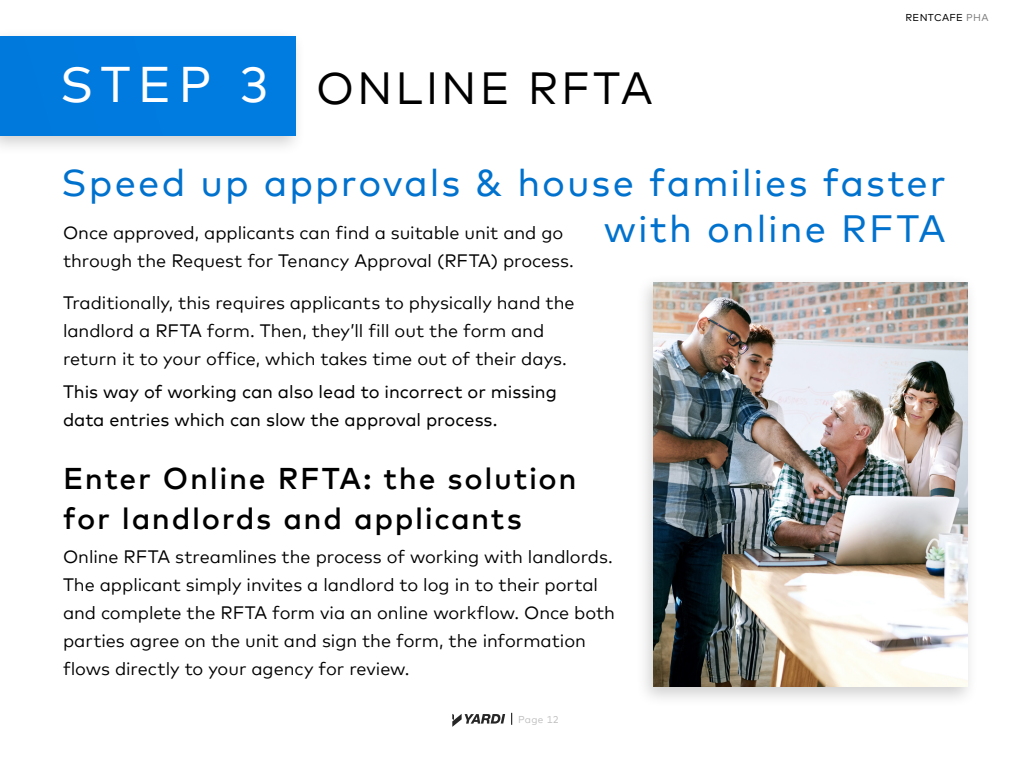
<style>
.page{position:relative;width:1024px;height:768px;background:#fff}
.page>*{position:absolute;margin:0;border:0;box-sizing:border-box;transform-origin:0 0}
.t1{font:50px "Mark Offc Pro";color:#fff}
.t2{font:45px "Mark Offc Pro";letter-spacing:.065em;color:#000}
.t3{font:38px/46px "Mark Offc Pro";letter-spacing:.05em;color:#0072ce;text-align:right}
.t4{font:500 30px/40px "Mark Offc Pro";letter-spacing:.055em;color:#000}
.Body_Paragraph_1{font:18px/28px "Mark Offc Pro";letter-spacing:-.005em;color:#000}
.Body_Paragraph_1-2{font:18px/28px "Mark Offc Pro";color:#000}
.t5{font:10px "Mark Offc Pro";letter-spacing:.03em;color:#000}
.t6{font:10px "Mark Offc Pro";letter-spacing:.03em;color:#bfbfbf}
.s1{color:#808080}
</style>
<div class="page">
<div style="left:635px;top:274px;width:343px;height:434px;background:#000;opacity:.19"></div>
<img style="left:654px;top:282px;width:314px;height:405px">
<div style="left:0;top:28px;width:307px;height:129px;background:#000;opacity:.19"></div>
<div style="left:0;top:36px;width:296px;height:100px;background:#007ade"></div>
<svg style="left:452px;top:714px;width:53px;height:13px"></svg>
<svg style="left:511px;top:713px;width:1px;height:12px"></svg>
<p class="t1" style="left:60px;top:47px;width:211px">STEP 3</p>
<p class="t2" style="left:316px;top:54px;width:338px">ONLINE RFTA</p>
<p class="t5" style="left:906px;top:10px;width:84px">RENTCAFE <span class="s1">PHA</span></p>
<h3 class="t3" style="left:61px;top:156px;width:886px">Speed up approvals &amp; house families faster with online RFTA</h3>
<p class="Body_Paragraph_1" style="left:63px;top:217px;width:512px">Once approved, applicants can find a suitable unit and go through the Request for Tenancy Approval (RFTA) process.</p>
<p class="Body_Paragraph_1" style="left:63px;top:287px;width:513px">Traditionally, this requires applicants to physically hand the landlord a RFTA form. Then, they’ll fill out the form and return it to your office, which takes time out of their days.</p>
<p class="Body_Paragraph_1-2" style="left:63px;top:376px;width:495px">This way of working can also lead to incorrect or missing data entries which can slow the approval process.</p>
<h3 class="t4" style="left:63px;top:456px;width:515px">Enter Online RFTA: the solution for landlords and applicants</h3>
<p class="Body_Paragraph_1" style="left:63px;top:541px;width:554px">Online RFTA streamlines the process of working with landlords.<br>The applicant simply invites a landlord to log in to their portal and complete the RFTA form via an online workflow. Once both parties agree on the unit and sign the form, the information flows directly to your agency for review.</p>
<p class="t6" style="left:518px;top:712px;width:42px">Page 12</p>
</div>
